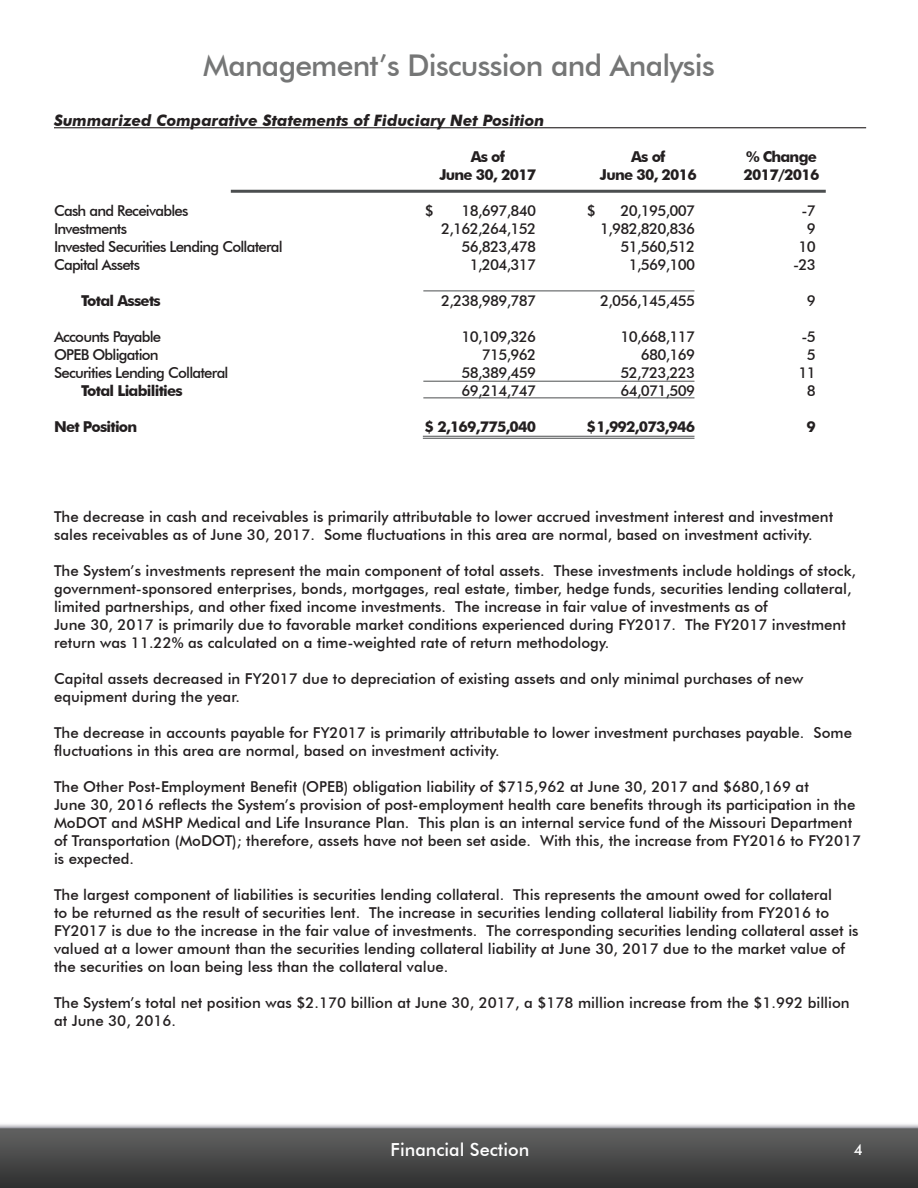
<style>
.page{position:relative;width:918px;height:1188px;background:#fff}
.page>*{position:absolute;margin:0;border:0;box-sizing:border-box;transform-origin:0 0}
.t1{font:500 30px "Futura BT";letter-spacing:-.025em;color:#757676}
.t2{font:500 18px "Futura BT";color:#fff}
.t3{font:italic 700 15.75px "Futura BT";color:#231f20}
.t4{font:500 15px/18px "Futura BT";color:#231f20}
.t5{font:500 15px "Futura BT";letter-spacing:-.05em;color:#231f20}
.t6{font:700 15px "Futura BT";letter-spacing:-.05em;color:#231f20}
.t7{font:500 15px "Futura BT";color:#fff}
</style>
<div class="page">
<img style="left:0;top:1124px;width:918px;height:64px">
<hr style="left:54px;top:127px;width:812px;height:1px;background:#231f20">
<hr style="left:231px;top:190px;width:595px;height:3px;background:#4b4e4f">
<hr style="left:423px;top:291px;width:271px;height:1px;background:#4b4e4f">
<hr style="left:423px;top:398px;width:271px;height:1px;background:#4b4e4f">
<hr style="left:423px;top:381px;width:271px;height:1px;background:#4b4e4f">
<hr style="left:423px;top:436px;width:271px;height:1px;background:#4b4e4f">
<hr style="left:423px;top:438px;width:271px;height:1px;background:#4b4e4f">
<h1 class="t1" style="left:203px;top:47px;width:513px">Management’s Discussion and Analysis</h1>
<p class="t3" style="left:54px;top:111px;width:492px">Summarized Comparative Statements of Fiduciary Net Position</p>
<p class="t6" style="left:471px;top:148px;width:36px">As of</p>
<p class="t6" style="left:631px;top:148px;width:36px">As of</p>
<p class="t6" style="left:746px;top:148px;width:72px">% Change</p>
<p class="t6" style="left:439px;top:166px;width:98px">June 30, 2017</p>
<p class="t6" style="left:600px;top:166px;width:98px">June 30, 2016</p>
<p class="t6" style="left:744px;top:166px;width:77px">2017/2016</p>
<p class="t5" style="left:54px;top:202px;width:136px">Cash and Receivables</p>
<p class="t4" style="left:425px;top:202px;width:11px">$</p>
<p class="t4" style="left:461px;top:202px;width:76px">18,697,840</p>
<p class="t4" style="left:587px;top:202px;width:11px">$</p>
<p class="t4" style="left:620px;top:202px;width:76px">20,195,007</p>
<p class="t4" style="left:802px;top:202px;width:16px">-7</p>
<p class="t5" style="left:54px;top:220px;width:75px">Investments</p>
<p class="t5" style="left:441px;top:220px;width:97px">2,162,264,152</p>
<p class="t5" style="left:600px;top:220px;width:97px">1,982,820,836</p>
<p class="t4" style="left:807px;top:220px;width:11px">9</p>
<p class="t5" style="left:54px;top:238px;width:230px">Invested Securities Lending Collateral</p>
<p class="t4" style="left:461px;top:238px;width:76px">56,823,478</p>
<p class="t4" style="left:620px;top:238px;width:76px">51,560,512</p>
<p class="t4" style="left:799px;top:238px;width:19px">10</p>
<p class="t5" style="left:54px;top:256px;width:88px">Capital Assets</p>
<p class="t4" style="left:470px;top:256px;width:68px">1,204,317</p>
<p class="t4" style="left:629px;top:256px;width:68px">1,569,100</p>
<p class="t4" style="left:793px;top:256px;width:24px">-23</p>
<p class="t6" style="left:81px;top:292px;width:81px">Total Assets</p>
<p class="t5" style="left:441px;top:292px;width:97px">2,238,989,787</p>
<p class="t5" style="left:600px;top:292px;width:97px">2,056,145,455</p>
<p class="t4" style="left:807px;top:292px;width:11px">9</p>
<p class="t5" style="left:54px;top:328px;width:109px">Accounts Payable</p>
<p class="t4" style="left:461px;top:328px;width:76px">10,109,326</p>
<p class="t4" style="left:620px;top:328px;width:76px">10,668,117</p>
<p class="t4" style="left:802px;top:328px;width:16px">-5</p>
<p class="t5" style="left:54px;top:346px;width:106px">OPEB Obligation</p>
<p class="t4" style="left:482px;top:346px;width:56px">715,962</p>
<p class="t4" style="left:641px;top:346px;width:56px">680,169</p>
<p class="t4" style="left:807px;top:346px;width:11px">5</p>
<p class="t5" style="left:54px;top:364px;width:176px">Securities Lending Collateral</p>
<p class="t4" style="left:461px;top:364px;width:76px">58,389,459</p>
<p class="t4" style="left:620px;top:364px;width:76px">52,723,223</p>
<p class="t4" style="left:799px;top:364px;width:19px">11</p>
<p class="t6" style="left:81px;top:382px;width:103px">Total Liabilities</p>
<p class="t4" style="left:461px;top:382px;width:76px">69,214,747</p>
<p class="t4" style="left:620px;top:382px;width:76px">64,071,509</p>
<p class="t4" style="left:807px;top:382px;width:11px">8</p>
<p class="t6" style="left:54px;top:418px;width:85px">Net Position</p>
<p class="t6" style="left:425px;top:418px;width:113px">$ 2,169,775,040</p>
<p class="t6" style="left:587px;top:418px;width:110px">$1,992,073,946</p>
<p class="t6" style="left:807px;top:418px;width:11px">9</p>
<p class="t4" style="left:54px;top:508px;width:781px">The decrease in cash and receivables is primarily attributable to lower accrued investment interest and investment sales receivables as of June 30, 2017. Some fluctuations in this area are normal, based on investment activity.</p>
<p class="t4" style="left:54px;top:562px;width:804px">The System’s investments represent the main component of total assets. These investments include holdings of stock, government-sponsored enterprises, bonds, mortgages, real estate, timber, hedge funds, securities lending collateral, limited partnerships, and other fixed income investments. The increase in fair value of investments as of<br>June 30, 2017 is primarily due to favorable market conditions experienced during FY2017. The FY2017 investment return was 11.22% as calculated on a time-weighted rate of return methodology.</p>
<p class="t4" style="left:54px;top:670px;width:751px">Capital assets decreased in FY2017 due to depreciation of existing assets and only minimal purchases of new equipment during the year.</p>
<p class="t4" style="left:54px;top:724px;width:800px">The decrease in accounts payable for FY2017 is primarily attributable to lower investment purchases payable. Some fluctuations in this area are normal, based on investment activity.</p>
<p class="t4" style="left:54px;top:778px;width:809px">The Other Post-Employment Benefit (OPEB) obligation liability of $715,962 at June 30, 2017 and $680,169 at<br>June 30, 2016 reflects the System’s provision of post-employment health care benefits through its participation in the MoDOT and MSHP Medical and Life Insurance Plan. This plan is an internal service fund of the Missouri Department of Transportation (MoDOT); therefore, assets have not been set aside. With this, the increase from FY2016 to FY2017 is expected.</p>
<p class="t4" style="left:54px;top:886px;width:806px">The largest component of liabilities is securities lending collateral. This represents the amount owed for collateral<br>to be returned as the result of securities lent. The increase in securities lending collateral liability from FY2016 to FY2017 is due to the increase in the fair value of investments. The corresponding securities lending collateral asset is valued at a lower amount than the securities lending collateral liability at June 30, 2017 due to the market value of the securities on loan being less than the collateral value.</p>
<p class="t4" style="left:54px;top:994px;width:797px">The System’s total net position was $2.170 billion at June 30, 2017, a $178 million increase from the $1.992 billion at June 30, 2016.</p>
<p class="t2" style="left:391px;top:1139px;width:140px">Financial Section</p>
<p class="t7" style="left:854px;top:1141px;width:11px">4</p>
</div>
